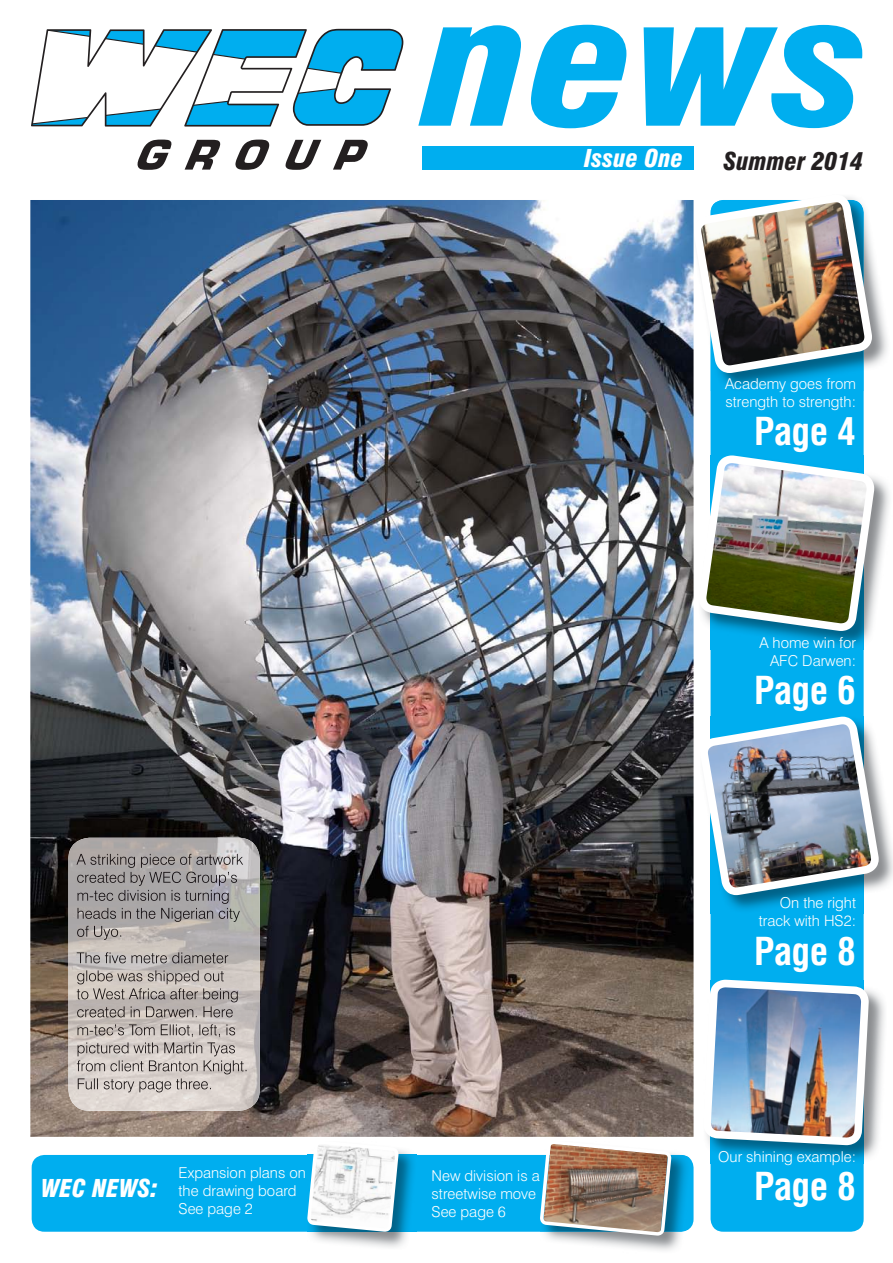
<style>
.page{position:relative;width:893px;height:1263px;background:#fff}
.page>*{position:absolute;margin:0;border:0;box-sizing:border-box;transform-origin:0 0}
.t1{font:italic 900 condensed 174px "Swiss 721 BT";color:#00aeef;scale:1.19 1}
.t2{font:700 condensed 37.5px "Swiss 721 BT";color:#fff}
.t3{font:italic 900 condensed 24px "Swiss 721 BT";color:#fff}
.t4{font:italic 900 condensed 24px "Swiss 721 BT";color:#231f20}
.t5{font:300 15px/18px "Swiss 721 BT";color:#fff}
</style>
<div class="page">
<svg style="left:137px;top:140px;width:35px;height:30px"></svg>
<svg style="left:185px;top:140px;width:36px;height:30px"></svg>
<svg style="left:235px;top:140px;width:35px;height:30px"></svg>
<svg style="left:285px;top:140px;width:36px;height:30px"></svg>
<svg style="left:333px;top:140px;width:35px;height:30px"></svg>
<svg style="left:31px;top:29px;width:372px;height:98px"></svg>
<div style="left:711px;top:200px;width:153px;height:1032px;background:#00aeef;border-radius:13px"></div>
<img style="left:710px;top:477px;width:179px;height:172px">
<img style="left:711px;top:631px;width:153px;height:18px">
<img style="left:701px;top:455px;width:173px;height:176px">
<img style="left:710px;top:776px;width:183px;height:137px">
<img style="left:711px;top:895px;width:153px;height:18px">
<img style="left:708px;top:717px;width:171px;height:178px">
<img style="left:693px;top:252px;width:194px;height:139px">
<img style="left:711px;top:373px;width:153px;height:18px">
<img style="left:693px;top:197px;width:179px;height:176px">
<img style="left:710px;top:990px;width:175px;height:173px">
<img style="left:711px;top:1145px;width:153px;height:18px">
<img style="left:706px;top:980px;width:163px;height:165px">
<div style="left:422px;top:147px;width:271px;height:23px;background:#00aeef"></div>
<img style="left:30px;top:200px;width:663px;height:937px">
<div style="left:32px;top:1155px;width:661px;height:77px;background:#00aeef;border-radius:13px"></div>
<img style="left:311px;top:1150px;width:105px;height:98px">
<img style="left:398px;top:1155px;width:18px;height:77px">
<svg style="left:307px;top:1145px;width:91px;height:87px"></svg>
<img style="left:546px;top:1154px;width:136px;height:97px">
<img style="left:671px;top:1155px;width:18px;height:77px">
<img style="left:540px;top:1144px;width:131px;height:91px">
<img style="left:68px;top:838px;width:192px;height:273px">
<img style="left:76px;top:854px;width:167px;height:14px">
<img style="left:77px;top:871px;width:161px;height:15px">
<img style="left:78px;top:890px;width:152px;height:14px">
<img style="left:78px;top:908px;width:162px;height:14px">
<img style="left:77px;top:926px;width:44px;height:14px">
<img style="left:77px;top:952px;width:151px;height:11px">
<img style="left:77px;top:970px;width:147px;height:14px">
<img style="left:77px;top:988px;width:162px;height:14px">
<img style="left:77px;top:1006px;width:156px;height:11px">
<img style="left:78px;top:1024px;width:158px;height:13px">
<img style="left:78px;top:1042px;width:158px;height:14px">
<img style="left:77px;top:1060px;width:171px;height:14px">
<img style="left:78px;top:1078px;width:133px;height:14px">
<h1 class="t1" style="left:423px;top:-42px;width:377px">news</h1>
<h3 class="t4" style="left:724px;top:147px;width:141px">Summer 2014</h3>
<h3 class="t3" style="left:584px;top:144px;width:100px">Issue One</h3>
<p class="t5" style="left:725px;top:374px;width:133px">Academy goes from strength to strength:</p>
<h2 class="t2" style="left:754px;top:409px;width:103px">Page 4</h2>
<p class="t5" style="left:759px;top:633px;width:98px;text-align:right">A home win for<br>AFC Darwen:</p>
<h2 class="t2" style="left:754px;top:668px;width:103px">Page 6</h2>
<p class="t5" style="left:179px;top:1163px;width:129px">Expansion plans on the drawing board<br>See page 2</p>
<h3 class="t3" style="left:41px;top:1174px;width:119px">WEC NEWS:</h3>
<p class="t5" style="left:432px;top:1167px;width:110px">New division is a streetwise move<br>See page 6</p>
<p class="t5" style="left:759px;top:894px;width:99px;text-align:right">On the right track with HS2:</p>
<h2 class="t2" style="left:754px;top:929px;width:103px">Page 8</h2>
<p class="t5" style="left:718px;top:1147px;width:139px">Our shining example:</p>
<h2 class="t2" style="left:754px;top:1164px;width:103px">Page 8</h2>
</div>
